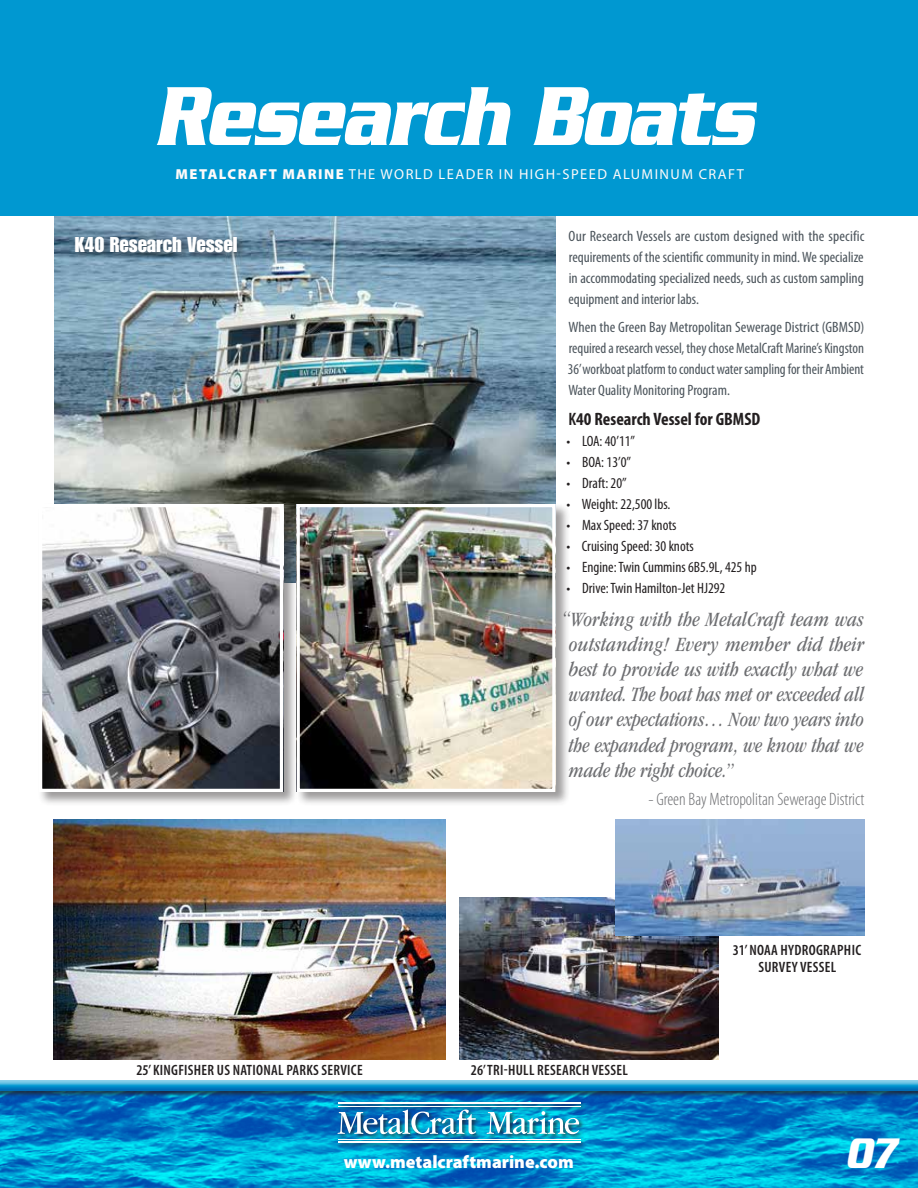
<style>
.page{position:relative;width:918px;height:1188px;background:#fff}
.page>*{position:absolute;margin:0;border:0;box-sizing:border-box;transform-origin:0 0}
.t1{font:italic 700 90.3px "Serpentine";letter-spacing:-.02em;color:#fff;scale:.74 1}
.t2{font:italic 700 46.2px "Serpentine";color:#fff;scale:.74 1}
.t3{font:italic condensed 21px/25.2px "ITC Garamond Std";color:#6d6e71;text-align:justify}
.t4{font:21px "Impact LT Std";color:#fff}
.t5{font:300 condensed 18px "Myriad Pro";color:#6d6e71}
.t6{font:700 condensed 18px "Myriad Pro";color:#231f20}
.t7{font:900 18px "Myriad Pro";color:#fff}
.t8{font:condensed 15px/21px "Myriad Pro";color:#4b545b;text-align:justify}
.t9{font:condensed 15px "Myriad Pro";color:#231f20}
.t10{font:600 condensed 15px/16.5px "Myriad Pro";letter-spacing:.02em;color:#231f20;text-align:center}
.t11{font:14.55px "Myriad Pro";letter-spacing:.1em;color:#fefaf9}
.s1{font-weight:900}
.s2{font-weight:600}
</style>
<div class="page">
<div style="left:0;top:0;width:918px;height:216px;background:#0098d1"></div>
<img style="left:54px;top:216px;width:502px;height:287px">
<div style="left:38px;top:503px;width:260px;height:303px;background:#231f20;opacity:.44"></div>
<img style="left:43px;top:508px;width:236px;height:280px">
<div style="left:39px;top:504px;width:244px;height:288px;border:3px solid #fff"></div>
<div style="left:296px;top:503px;width:274px;height:303px;background:#231f20;opacity:.44"></div>
<img style="left:301px;top:508px;width:251px;height:280px">
<div style="left:297px;top:504px;width:259px;height:288px;border:3px solid #fff"></div>
<div style="left:73px;top:234px;width:173px;height:27px;background:#231f20;opacity:.44"></div>
<img style="left:54px;top:820px;width:392px;height:239px">
<img style="left:459px;top:898px;width:260px;height:161px">
<img style="left:616px;top:820px;width:249px;height:115px">
<img style="left:0;top:1098px;width:918px;height:90px">
<div style="left:336px;top:1101px;width:250px;height:48px;background:#231f20;opacity:.75"></div>
<img style="left:338px;top:1110px;width:138px;height:24px">
<svg style="left:487px;top:1111px;width:92px;height:23px"></svg>
<hr style="left:338px;top:1139px;width:242px;height:1px;background:#fff">
<hr style="left:338px;top:1141px;width:242px;height:2px;background:#fff">
<hr style="left:338px;top:1102px;width:242px;height:2px;background:#fff">
<hr style="left:338px;top:1106px;width:242px;height:1px;background:#fff">
<div style="left:0;top:1080px;width:918px;height:18px;background:#231f20;opacity:.75"></div>
<div style="left:0;top:1080px;width:918px;height:13px;background:#0098d1;opacity:.75"></div>
<h1 class="t1" style="left:154px;top:64px;width:811px">Research Boats</h1>
<p class="t11" style="left:176px;top:166px;width:570px"><span class="s1">MetalCraft Marine</span> TH E WORLD LEADER IN HIGH-SPEED ALUMINUM CRAFT</p>
<h3 class="t4" style="left:75px;top:232px;width:164px">K40 Research Vessel</h3>
<p class="t8" style="left:568px;top:226px;width:298px">Our Research Vessels are custom designed with the specific requirements of the scientific community in mind. We specialize in accommodating specialized needs, such as custom sampling equipment and interior labs.</p>
<p class="t8" style="left:568px;top:316px;width:298px">When the Green Bay Metropolitan Sewerage District (GBMSD) required a research vessel, they chose MetalCraft Marine’s Kingston 36’ workboat platform to conduct water sampling for their Ambient Water Quality Monitoring Program.</p>
<p class="t6" style="left:569px;top:409px;width:193px"><span class="s2">K</span>40 Research Vessel for GBMSD</p>
<p class="t9" style="left:566px;top:433px;width:70px">• LOA: 40’11”</p>
<p class="t9" style="left:566px;top:454px;width:66px">• BOA: 13’0”</p>
<p class="t9" style="left:566px;top:475px;width:62px">• Draft: 20”</p>
<p class="t9" style="left:566px;top:496px;width:106px">• Weight: 22,500 lbs.</p>
<p class="t9" style="left:566px;top:517px;width:112px">• Max Speed: 37 knots</p>
<p class="t9" style="left:566px;top:538px;width:129px">• Cruising Speed: 30 knots</p>
<p class="t9" style="left:566px;top:559px;width:192px">• Engine: Twin Cummins 6B5.9L, 425 hp</p>
<p class="t9" style="left:566px;top:580px;width:160px">• Drive: Twin Hamilton-Jet HJ292</p>
<p class="t3" style="left:569px;top:606px;width:297px;text-indent:-7px">“Working with the MetalCraft team was outstanding! Every member did their best to provide us with exactly what we wanted. The boat has met or exceeded all of our expectations… Now two years into the expanded program, we know that we made the right choice.”</p>
<p class="t5" style="left:649px;top:790px;width:217px">- Green Bay Metropolitan Sewerage District</p>
<p class="t10" style="left:733px;top:942px;width:130px">31’ NOAA HYDROGRAPHIC<br>SURVEY VESSEL</p>
<p class="t10" style="left:136px;top:1062px;width:228px">25’ KINGFISHER US NATIONAL PARKS SERVICE</p>
<p class="t10" style="left:471px;top:1062px;width:159px">26’ TRI-HULL RESEARCH VESSEL</p>
<p class="t7" style="left:344px;top:1151px;width:232px">www.metalcraftmarine.com</p>
<h2 class="t2" style="left:845px;top:1127px;width:69px">07</h2>
</div>
